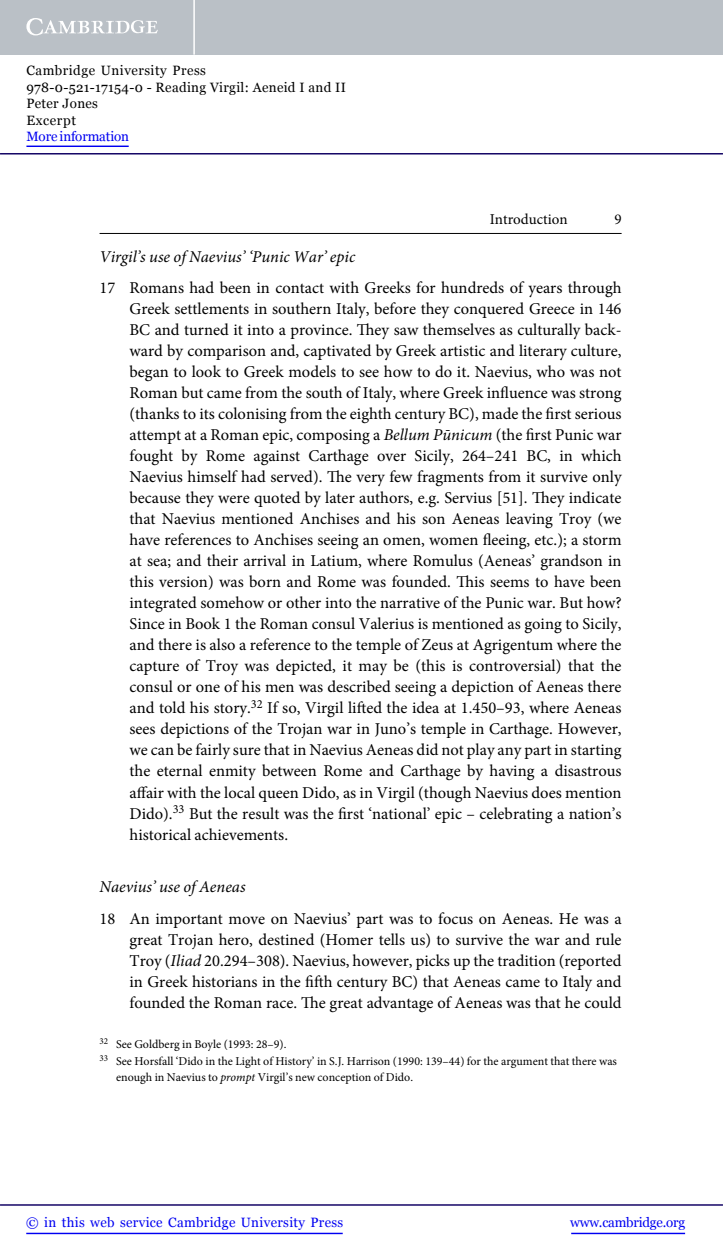
<style>
.page{position:relative;width:723px;height:1256px;background:#fff}
.page>*{position:absolute;margin:0;border:0;box-sizing:border-box;transform-origin:0 0}
.t1{font:16.5px/21px "Minion Pro";color:#000;text-align:justify}
.t2{font:italic 16.5px "Minion Pro";color:#000}
.t3{font:15px "Minion Pro";color:#000}
.t4{font:13.5px/16.4px "Georgia";letter-spacing:.025em;color:#000}
.t5{font:13.5px "Georgia";letter-spacing:.025em;color:#0000f1}
.t6{font:13.5px "Georgia";letter-spacing:-.015em;color:#0000f1}
.t7{font:13.5px "Georgia";letter-spacing:-.01em;color:#0000f1}
.t8{font:12px "Minion Pro";color:#000}
.s1{font-style:italic}
</style>
<div class="page">
<hr style="left:100px;top:233px;width:522px;height:1px;background:#000">
<div style="left:0;top:0;width:723px;height:55px;background:#bac0c6"></div>
<svg style="left:26px;top:18px;width:132px;height:17px"></svg>
<hr style="left:193px;top:0;width:2px;height:55px;background:#fff">
<hr style="left:0;top:153px;width:723px;height:1px;background:#150666">
<hr style="left:571px;top:1232px;width:114px;height:1px;background:#0000f1">
<hr style="left:0;top:1203px;width:723px;height:2px;background:#150666">
<hr style="left:26px;top:1232px;width:317px;height:1px;background:#0000f1">
<hr style="left:26px;top:145px;width:103px;height:2px;background:#0000f1">
<p class="t4" style="left:26px;top:63px;width:321px">Cambridge University Press<br>978-0-521-17154-0 - Reading Virgil: Aeneid I and II<br>Peter Jones<br>Excerpt</p>
<p class="t7" style="left:26px;top:128px;width:104px">More information</p>
<p class="t3" style="left:490px;top:213px;width:79px">Introduction</p>
<p class="t3" style="left:614px;top:213px;width:9px">9</p>
<p class="t2" style="left:100px;top:250px;width:257px">Virgil’s use of Naevius’ ‘Punic War’ epic</p>
<p class="t1" style="left:130px;top:278px;width:494px;text-indent:-30px">17 Romans had been in contact with Greeks for hundreds of years through Greek settlements in southern Italy, before they conquered Greece in 146<br>BC and turned it into a province. They saw themselves as culturally back&shy;ward by comparison and, captivated by Greek artistic and literary culture, began to look to Greek models to see how to do it. Naevius, who was not Roman but came from the south of Italy, where Greek influence was strong (thanks to its colonising from the eighth century BC), made the first serious attempt at a Roman epic, composing a <span class="s1">Bellum Pūnicum</span> (the first Punic war fought by Rome against Carthage over Sicily, 264–241 BC, in which Naevius himself had served). The very few fragments from it survive only because they were quoted by later authors, e.g. Servius [51]. They indicate that Naevius mentioned Anchises and his son Aeneas leaving Troy (we have references to Anchises seeing an omen, women fleeing, etc.); a storm at sea; and their arrival in Latium, where Romulus (Aeneas’ grandson in this version) was born and Rome was founded. This seems to have been integrated somehow or other into the narrative of the Punic war. But how?<br>Since in Book 1 the Roman consul Valerius is mentioned as going to Sicily, and there is also a reference to the temple of Zeus at Agrigentum where the capture of Troy was depicted, it may be (this is controversial) that the consul or one of his men was described seeing a depiction of Aeneas there and told his story.<sup>32</sup> If so, Virgil lifted the idea at 1.450–93, where Aeneas sees depictions of the Trojan war in Juno’s temple in Carthage. However, we can be fairly sure that in Naevius Aeneas did not play any part in starting the eternal enmity between Rome and Carthage by having a disastrous affair with the local queen Dido, as in Virgil (though Naevius does mention Dido).<sup>33</sup> But the result was the first ‘national’ epic – celebrating a nation’s historical achievements.</p>
<p class="t2" style="left:100px;top:880px;width:148px">Naevius’ use of Aeneas</p>
<p class="t1" style="left:130px;top:908px;width:494px;text-indent:-30px">18 An important move on Naevius’ part was to focus on Aeneas. He was a great Trojan hero, destined (Homer tells us) to survive the war and rule Troy (<span class="s1">Iliad</span> 20.294–308). Naevius, however, picks up the tradition (reported in Greek historians in the fifth century BC) that Aeneas came to Italy and founded the Roman race. The great advantage of Aeneas was that he could</p>
<p class="t8" style="left:100px;top:1039px;width:188px"><sup>32</sup> See Goldberg in Boyle (1993: 28–9).</p>
<p class="t8" style="left:100px;top:1055px;width:519px"><sup>33</sup> See Horsfall ‘Dido in the Light of History’ in S.J. Harrison (1990: 139–44) for the argument that there was</p>
<p class="t8" style="left:116px;top:1072px;width:299px">enough in Naevius to <span class="s1">prompt</span> Virgil’s new conception of Dido.</p>
<p class="t5" style="left:26px;top:1214px;width:319px">© in this web service Cambridge University Press</p>
<p class="t6" style="left:570px;top:1214px;width:117px">www.cambridge.org</p>
</div>
